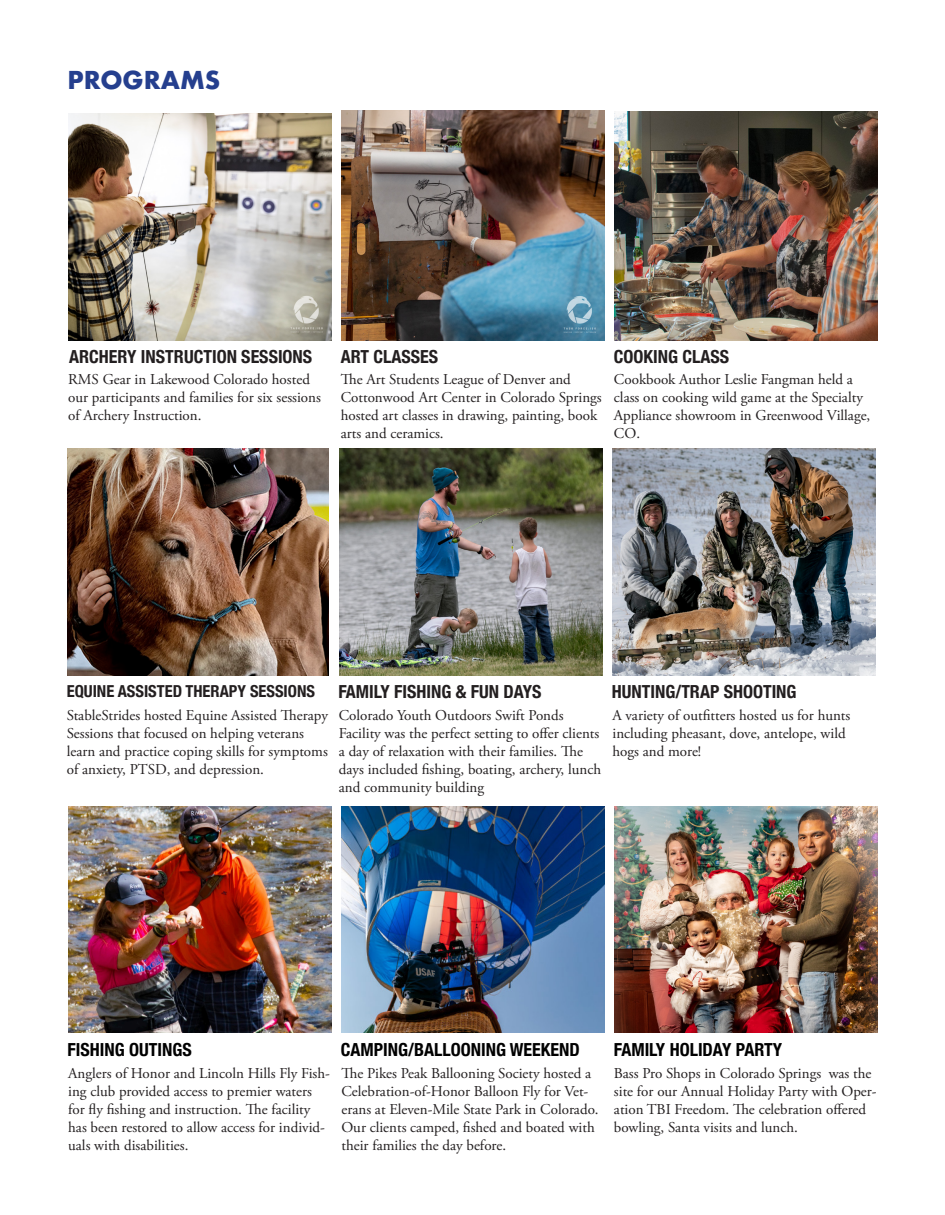
<style>
.page{position:relative;width:945px;height:1215px;background:#fff}
.page>*{position:absolute;margin:0;border:0;box-sizing:border-box;transform-origin:0 0}
.Headline{font:700 24px "Futura";color:#253f8e}
.t1{font:700 condensed 18px "Helvetica Neue";color:#231f20}
.t2{font:700 condensed 18px "Helvetica Neue";color:#000}
.t3{font:700 condensed 16.5px "Helvetica Neue";color:#231f20}
.Copy{font:15px/18px "Adobe Garamond Pro";color:#231f20}
</style>
<div class="page">
<img style="left:68px;top:113px;width:263px;height:227px">
<img style="left:341px;top:110px;width:263px;height:230px">
<img style="left:615px;top:112px;width:263px;height:228px">
<img style="left:68px;top:449px;width:261px;height:226px">
<img style="left:339px;top:449px;width:263px;height:226px">
<img style="left:612px;top:449px;width:263px;height:226px">
<img style="left:68px;top:806px;width:263px;height:227px">
<img style="left:341px;top:806px;width:263px;height:227px">
<img style="left:615px;top:806px;width:263px;height:227px">
<p class="Headline" style="left:68px;top:63px;width:154px">PROGRAMS</p>
<p class="t1" style="left:69px;top:342px;width:245px">ARCHERY INSTRUCTION SESSIONS</p>
<p class="t1" style="left:341px;top:342px;width:99px">ART CLASSES</p>
<p class="t1" style="left:614px;top:342px;width:117px">COOKING CLASS</p>
<p class="Copy" style="left:68px;top:371px;width:254px">RMS Gear in Lakewood Colorado hosted our participants and families for six sessions of Archery Instruction.</p>
<p class="Copy" style="left:341px;top:371px;width:263px">The Art Students League of Denver and Cottonwood Art Center in Colorado Springs hosted art classes in drawing, painting, book arts and ceramics.</p>
<p class="Copy" style="left:614px;top:371px;width:258px">Cookbook Author Leslie Fangman held a class on cooking wild game at the Specialty<br>Appliance showroom in Greenwood Village,<br>CO.</p>
<p class="t3" style="left:67px;top:677px;width:250px">EQUINE ASSISTED THERAPY SESSIONS</p>
<p class="t1" style="left:338px;top:677px;width:205px">FAMILY FISHING &amp; FUN DAYS</p>
<p class="t1" style="left:612px;top:677px;width:186px">HUNTING/TRAP SHOOTING</p>
<p class="Copy" style="left:67px;top:707px;width:263px">StableStrides hosted Equine Assisted Therapy Sessions that focused on helping veterans learn and practice coping skills for symptoms of anxiety, PTSD, and depression.</p>
<p class="Copy" style="left:339px;top:707px;width:264px">Colorado Youth Outdoors Swift Ponds Facility was the perfect setting to offer clients a day of relaxation with their families. The days included fishing, boating, archery, lunch and community building</p>
<p class="Copy" style="left:612px;top:707px;width:239px">A variety of outfitters hosted us for hunts including pheasant, dove, antelope, wild hogs and more!</p>
<p class="t2" style="left:68px;top:1035px;width:126px">FISHING OUTINGS</p>
<p class="t2" style="left:341px;top:1035px;width:240px">CAMPING/BALLOONING WEEKEND</p>
<p class="t2" style="left:614px;top:1035px;width:170px">FAMILY HOLIDAY PARTY</p>
<p class="Copy" style="left:68px;top:1064px;width:263px">Anglers of Honor and Lincoln Hills Fly Fish&shy;ing club provided access to premier waters for fly fishing and instruction. The facility has been restored to allow access for individ&shy;uals with disabilities.</p>
<p class="Copy" style="left:341px;top:1064px;width:258px">The Pikes Peak Ballooning Society hosted a Celebration-of-Honor Balloon Fly for Vet&shy;erans at Eleven-Mile State Park in Colorado.<br>Our clients camped, fished and boated with their families the day before.</p>
<p class="Copy" style="left:614px;top:1064px;width:264px">Bass Pro Shops in Colorado Springs was the site for our Annual Holiday Party with Oper&shy;ation TBI Freedom. The celebration offered bowling, Santa visits and lunch.</p>
</div>
